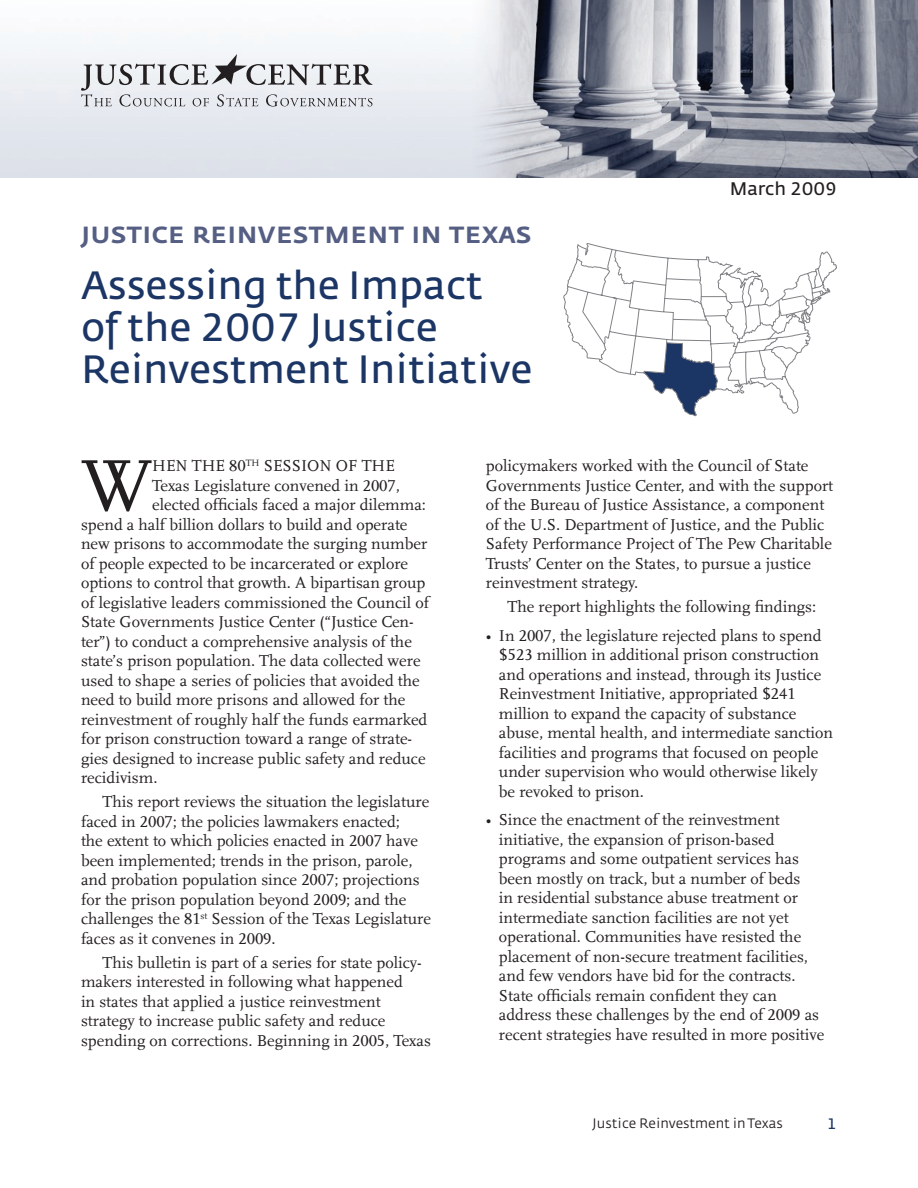
<style>
.page{position:relative;width:918px;height:1188px;background:#fff}
.page>*{position:absolute;margin:0;border:0;box-sizing:border-box;transform-origin:0 0}
.t1{font:75.6px "Scala LF";color:#231f20}
.t2{font:39px/42px "Fedra Sans Normal TF";color:#1b3565}
.t3{font:30px "Fedra Sans Medium SC";letter-spacing:-.005em;color:#555e83}
.t4{font:18px "Fedra Sans Normal TF";color:#231f20}
.t5{font:16.5px/19.5px "Scala LF";color:#231f20}
.t6{font:15px "Fedra Sans Normal TF";color:#1b3565}
.t7{font:13.5px "Fedra Sans Book TF";color:#231f20}
</style>
<div class="page">
<img style="left:0;top:0;width:918px;height:177px">
<svg style="left:81px;top:54px;width:291px;height:53px"></svg>
<svg style="left:563px;top:243px;width:274px;height:173px"></svg>
<h3 class="t3" style="left:81px;top:215px;width:452px">justice reinvestment in texas</h3>
<h2 class="t2" style="left:81px;top:265px;width:453px">Assessing the Impact<br>of the 2007 Justice<br>Reinvestment Initiative</h2>
<p class="t4" style="left:730px;top:179px;width:109px">March 2009</p>
<h1 class="t1" style="left:81px;top:441px;width:73px">W</h1>
<p class="t5" style="left:152px;top:456px;width:244px">HEN THE 80<sup>TH</sup> SESSION OF THE</p>
<p class="t5" style="left:152px;top:476px;width:249px">Texas Legislature convened in 2007,</p>
<p class="t5" style="left:152px;top:495px;width:275px">elected officials faced a major dilemma:</p>
<p class="t5" style="left:81px;top:515px;width:328px">spend a half billion dollars to build and operate</p>
<p class="t5" style="left:81px;top:534px;width:348px">new prisons to accommodate the surging number</p>
<p class="t5" style="left:81px;top:554px;width:329px">of people expected to be incarcerated or explore</p>
<p class="t5" style="left:81px;top:573px;width:346px">options to control that growth. A bipartisan group</p>
<p class="t5" style="left:81px;top:593px;width:350px">of legislative leaders commissioned the Council of</p>
<p class="t5" style="left:81px;top:612px;width:334px">State Governments Justice Center (“Justice Cen-</p>
<p class="t5" style="left:81px;top:632px;width:332px">ter”) to conduct a comprehensive analysis of the</p>
<p class="t5" style="left:81px;top:651px;width:341px">state’s prison population. The data collected were</p>
<p class="t5" style="left:81px;top:671px;width:340px">used to shape a series of policies that avoided the</p>
<p class="t5" style="left:81px;top:690px;width:326px">need to build more prisons and allowed for the</p>
<p class="t5" style="left:81px;top:710px;width:348px">reinvestment of roughly half the funds earmarked</p>
<p class="t5" style="left:81px;top:729px;width:333px">for prison construction toward a range of strate-</p>
<p class="t5" style="left:81px;top:749px;width:346px">gies designed to increase public safety and reduce</p>
<p class="t5" style="left:81px;top:768px;width:78px">recidivism.</p>
<p class="t5" style="left:81px;top:792px;width:352px;text-indent:22px">This report reviews the situation the legislature faced in 2007; the policies lawmakers enacted;<br>the extent to which policies enacted in 2007 have been implemented; trends in the prison, parole, and probation population since 2007; projections for the prison population beyond 2009; and the challenges the 81<sup>st</sup> Session of the Texas Legislature faces as it convenes in 2009.</p>
<p class="t5" style="left:81px;top:953px;width:352px;text-indent:22px">This bulletin is part of a series for state policy&shy;makers interested in following what happened<br>in states that applied a justice reinvestment strategy to increase public safety and reduce spending on corrections. Beginning in 2005, Texas</p>
<p class="t5" style="left:486px;top:456px;width:349px">policymakers worked with the Council of State Governments Justice Center, and with the support of the Bureau of Justice Assistance, a component of the U.S. Department of Justice, and the Public Safety Performance Project of The Pew Charitable Trusts’ Center on the States, to pursue a justice reinvestment strategy.</p>
<p class="t5" style="left:508px;top:597px;width:310px">The report highlights the following findings:</p>
<p class="t5" style="left:499px;top:626px;width:336px;text-indent:-13px">• In 2007, the legislature rejected plans to spend $523 million in additional prison construction and operations and instead, through its Justice Reinvestment Initiative, appropriated $241 million to expand the capacity of substance abuse, mental health, and intermediate sanction facilities and programs that focused on people under supervision who would otherwise likely be revoked to prison.</p>
<p class="t5" style="left:499px;top:810px;width:327px;text-indent:-13px">• Since the enactment of the reinvestment initiative, the expansion of prison-based programs and some outpatient services has been mostly on track, but a number of beds<br>in residential substance abuse treatment or intermediate sanction facilities are not yet operational. Communities have resisted the placement of non-secure treatment facilities, and few vendors have bid for the contracts.<br>State officials remain confident they can address these challenges by the end of 2009 as recent strategies have resulted in more positive</p>
<p class="t7" style="left:593px;top:1116px;width:192px">Justice Reinvestment in Texas</p>
<p class="t6" style="left:827px;top:1116px;width:11px">1</p>
</div>
